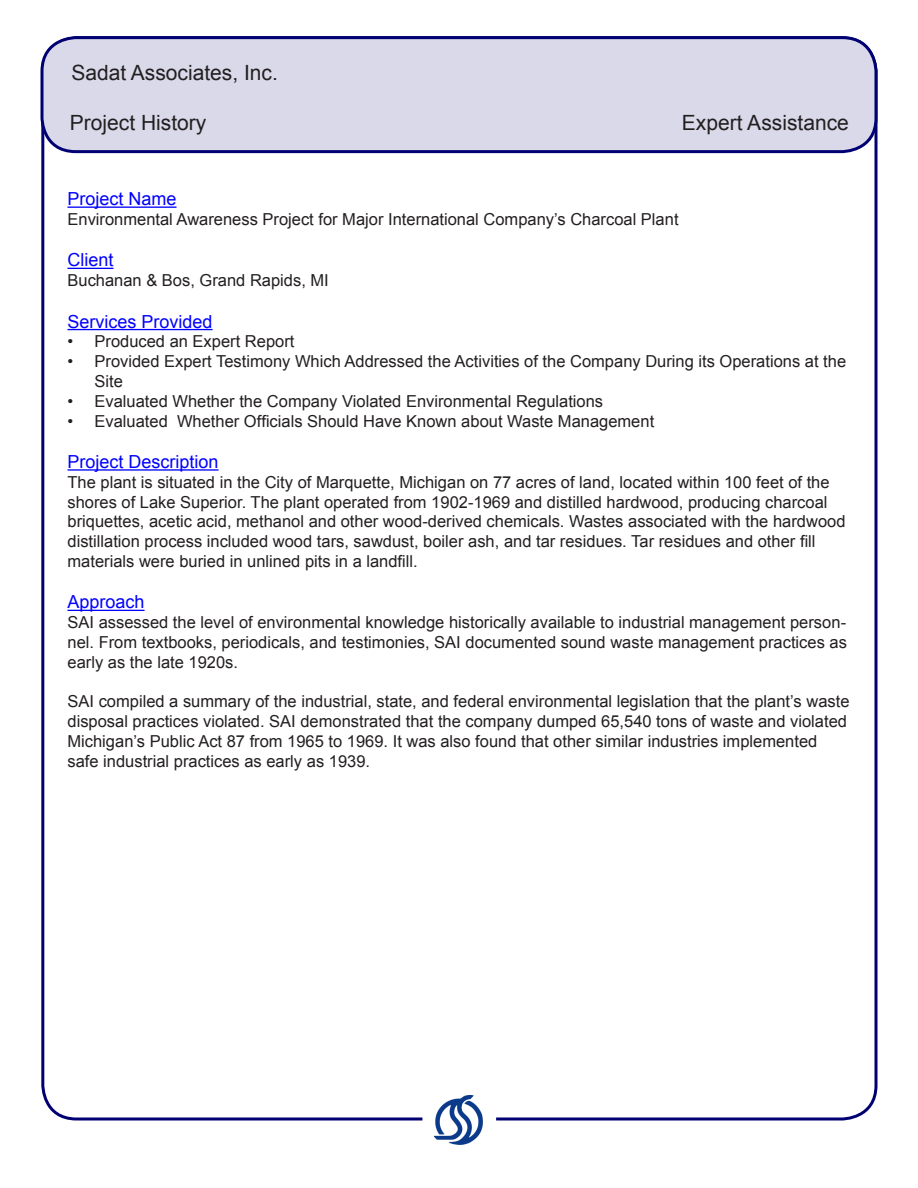
<style>
.page{position:relative;width:918px;height:1188px;background:#fff}
.page>*{position:absolute;margin:0;border:0;box-sizing:border-box;transform-origin:0 0}
.t1{font:21px "Arial";color:#231f20}
.t2{font:18px "Arial";color:#00f}
.t3{font:16.5px/19.8px "Arial";color:#231f20}
</style>
<div class="page">
<div style="left:42px;top:38px;width:834px;height:114px;background:#d9d9ea;border-radius:34px"></div>
<div style="left:40px;top:36px;width:838px;height:117px;border:3px solid #000072;border-radius:34px"></div>
<img style="left:434px;top:1096px;width:49px;height:49px">
<hr style="left:68px;top:207px;width:109px;height:1px;background:#00f">
<hr style="left:68px;top:268px;width:46px;height:1px;background:#00f">
<hr style="left:68px;top:329px;width:145px;height:1px;background:#00f">
<hr style="left:68px;top:469px;width:151px;height:2px;background:#00f">
<hr style="left:68px;top:610px;width:77px;height:1px;background:#00f">
<p class="t1" style="left:71px;top:59px;width:208px">Sadat Associates, Inc.</p>
<p class="t1" style="left:70px;top:109px;width:138px">Project History</p>
<p class="t1" style="left:682px;top:109px;width:168px">Expert Assistance</p>
<p class="t2" style="left:68px;top:187px;width:111px">Project Name</p>
<p class="t3" style="left:68px;top:210px;width:613px">Environmental Awareness Project for Major International Company’s Charcoal Plant</p>
<p class="t2" style="left:68px;top:248px;width:48px">Client</p>
<p class="t3" style="left:68px;top:271px;width:263px">Buchanan &amp; Bos, Grand Rapids, MI</p>
<p class="t2" style="left:68px;top:310px;width:147px">Services Provided</p>
<p class="t3" style="left:68px;top:332px;width:228px">• Produced an Expert Report</p>
<p class="t3" style="left:94px;top:352px;width:753px;text-indent:-27px">• Provided Expert Testimony Which Addressed the Activities of the Company During its Operations at the<br>Site</p>
<p class="t3" style="left:68px;top:391px;width:537px">• Evaluated Whether the Company Violated Environmental Regulations</p>
<p class="t3" style="left:68px;top:411px;width:588px">• Evaluated Whether Officials Should Have Known about Waste Management</p>
<p class="t2" style="left:68px;top:450px;width:153px">Project Description</p>
<p class="t3" style="left:68px;top:472px;width:780px">The plant is situated in the City of Marquette, Michigan on 77 acres of land, located within 100 feet of the shores of Lake Superior. The plant operated from 1902-1969 and distilled hardwood, producing charcoal briquettes, acetic acid, methanol and other wood-derived chemicals. Wastes associated with the hardwood distillation process included wood tars, sawdust, boiler ash, and tar residues. Tar residues and other fill materials were buried in unlined pits in a landfill.</p>
<p class="t2" style="left:68px;top:590px;width:79px">Approach</p>
<p class="t3" style="left:68px;top:613px;width:781px;text-align:justify">SAI assessed the level of environmental knowledge historically available to industrial management person&shy;nel. From textbooks, periodicals, and testimonies, SAI documented sound waste management practices as early as the late 1920s.</p>
<p class="t3" style="left:68px;top:692px;width:784px">SAI compiled a summary of the industrial, state, and federal environmental legislation that the plant’s waste disposal practices violated. SAI demonstrated that the company dumped 65,540 tons of waste and violated Michigan’s Public Act 87 from 1965 to 1969. It was also found that other similar industries implemented safe industrial practices as early as 1939.</p>
</div>
